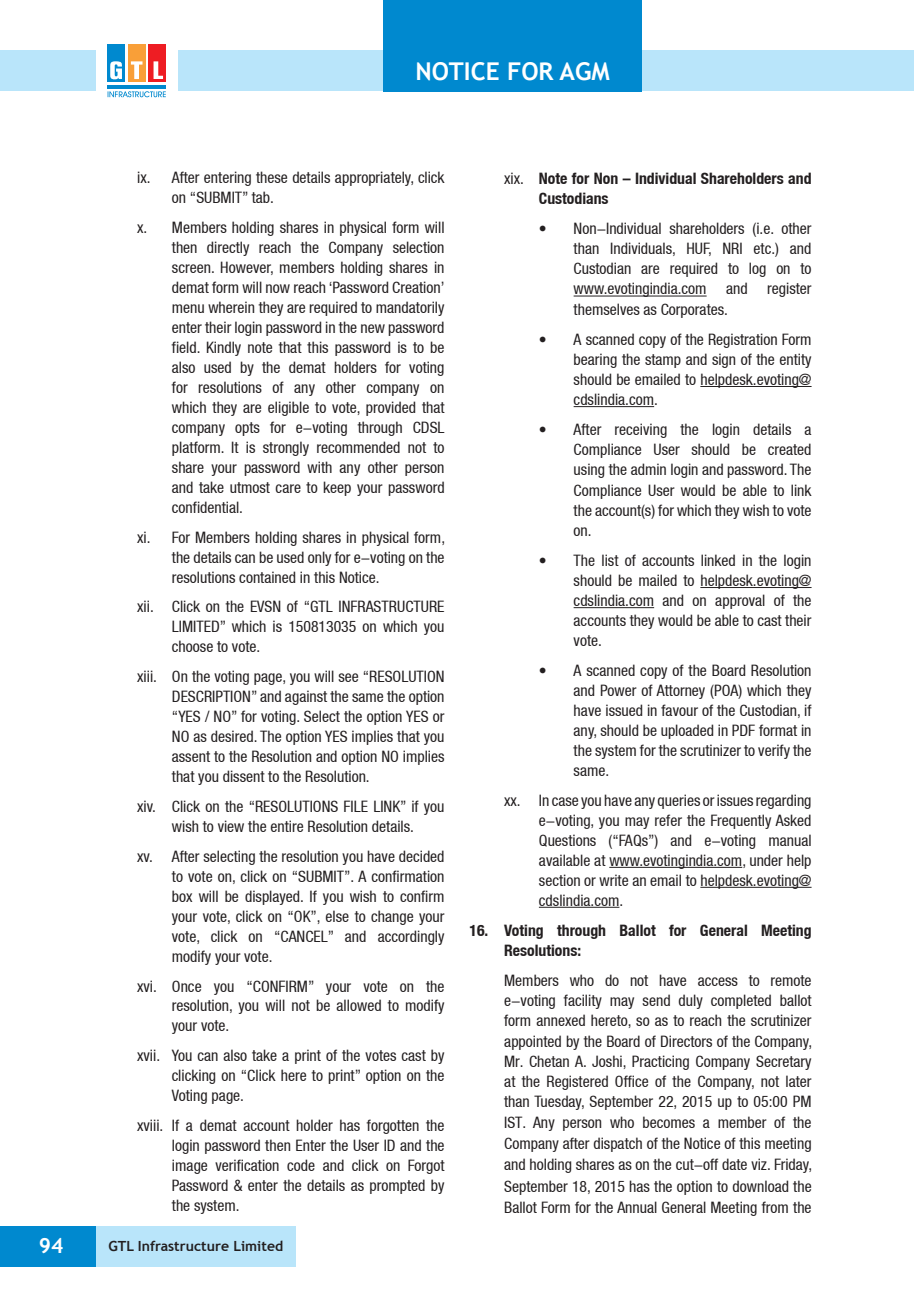
<style>
.page{position:relative;width:914px;height:1292px;background:#fff}
.page>*{position:absolute;margin:0;border:0;box-sizing:border-box;transform-origin:0 0}
.t1{font:700 24.5px "Trebuchet MS";color:#fff}
.t2{font:700 21px "Trebuchet MS";color:#fff}
.t3{font:condensed 15.75px/19.9px "Helvetica Neue LT";color:#231f20;text-align:justify}
.t4{font:700 condensed 15.75px/20.1px "Helvetica Neue LT";color:#231f20}
.t5{font:700 14px "Trebuchet MS";color:#231f20}
.s1{font-weight:400}
</style>
<div class="page">
<div style="left:94px;top:1226px;width:202px;height:40px;background:#b9e5fa"></div>
<div style="left:0;top:1226px;width:96px;height:40px;background:#0089cf"></div>
<div style="left:178px;top:51px;width:736px;height:40px;background:#b9e5fa"></div>
<div style="left:383px;top:0;width:258px;height:92px;background:#0089cf"></div>
<div style="left:0;top:51px;width:96px;height:40px;background:#b9e5fa"></div>
<hr style="left:107px;top:85px;width:59px;height:3px;background:#0089cf">
<div style="left:107px;top:44px;width:18px;height:38px;background:#0089cf"></div>
<div style="left:128px;top:44px;width:17px;height:38px;background:#f99f38"></div>
<div style="left:148px;top:44px;width:18px;height:38px;background:#ee1d23"></div>
<svg style="left:153px;top:61px;width:10px;height:18px"></svg>
<svg style="left:131px;top:61px;width:11px;height:18px"></svg>
<svg style="left:110px;top:61px;width:12px;height:19px"></svg>
<svg style="left:108px;top:91px;width:58px;height:6px"></svg>
<hr style="left:573px;top:296px;width:133px;height:1px;background:#231f20">
<hr style="left:700px;top:386px;width:111px;height:1px;background:#231f20">
<hr style="left:573px;top:406px;width:81px;height:1px;background:#231f20">
<hr style="left:700px;top:587px;width:111px;height:1px;background:#231f20">
<hr style="left:573px;top:607px;width:81px;height:1px;background:#231f20">
<hr style="left:609px;top:867px;width:133px;height:1px;background:#231f20">
<hr style="left:700px;top:887px;width:111px;height:1px;background:#231f20">
<hr style="left:539px;top:907px;width:80px;height:1px;background:#231f20">
<h1 class="t1" style="left:415px;top:55px;width:196px">NOTICE FOR AGM</h1>
<p class="t3" style="left:172px;top:168px;width:274px;text-indent:-35px">ix. After entering these details appropriately, click on “SUBMIT” tab.</p>
<p class="t3" style="left:172px;top:218px;width:274px;text-indent:-35px">x. Members holding shares in physical form will then directly reach the Company selection screen. However, members holding shares in demat form will now reach ‘Password Creation’ menu wherein they are required to mandatorily enter their login password in the new password field. Kindly note that this password is to be also used by the demat holders for voting for resolutions of any other company on which they are eligible to vote, provided that company opts for e-voting through CDSL platform. It is strongly recommended not to share your password with any other person and take utmost care to keep your password confidential.</p>
<p class="t3" style="left:172px;top:527px;width:275px;text-indent:-35px">xi. For Members holding shares in physical form, the details can be used only for e-voting on the resolutions contained in this Notice.</p>
<p class="t3" style="left:172px;top:597px;width:274px;text-indent:-35px">xii. Click on the EVSN of “GTL INFRASTRUCTURE LIMITED” which is 150813035 on which you choose to vote.</p>
<p class="t3" style="left:172px;top:666px;width:274px;text-indent:-35px">xiii. On the voting page, you will see “RESOLUTION DESCRIPTION” and against the same the option “YES / NO” for voting. Select the option YES or NO as desired. The option YES implies that you assent to the Resolution and option NO implies that you dissent to the Resolution.</p>
<p class="t3" style="left:137px;top:796px;width:309px;text-align:center">xiv. Click on the “RESOLUTIONS FILE LINK” if you wish to view the entire Resolution details.</p>
<p class="t3" style="left:172px;top:846px;width:274px;text-indent:-35px">xv. After selecting the resolution you have decided to vote on, click on “SUBMIT”. A confirmation box will be displayed. If you wish to confirm your vote, click on “OK”, else to change your vote, click on “CANCEL” and accordingly modify your vote.</p>
<p class="t3" style="left:172px;top:975px;width:274px;text-indent:-35px">xvi. Once you “CONFIRM” your vote on the resolution, you will not be allowed to modify your vote.</p>
<p class="t3" style="left:172px;top:1045px;width:274px;text-indent:-35px">xvii. You can also take a print of the votes cast by clicking on “Click here to print” option on the Voting page.</p>
<p class="t3" style="left:172px;top:1115px;width:274px;text-indent:-35px">xviii. If a demat account holder has forgotten the login password then Enter the User ID and the image verification code and click on Forgot Password &amp; enter the details as prompted by the system.</p>
<p class="t2" style="left:39px;top:1232px;width:26px">94</p>
<p class="t5" style="left:108px;top:1237px;width:176px">GTL Infrastructure Limited</p>
<p class="t4" style="left:539px;top:168px;width:274px;text-indent:-35px"><span class="s1">xix.</span> Note for Non – Individual Shareholders and<br>Custodians</p>
<p class="t3" style="left:573px;top:218px;width:239px;text-indent:-35px">• Non-Individual shareholders (i.e. other than Individuals, HUF, NRI etc.) and Custodian are required to log on to www.evotingindia.com and register themselves as Corporates.</p>
<p class="t3" style="left:573px;top:329px;width:239px;text-indent:-35px">• A scanned copy of the Registration Form bearing the stamp and sign of the entity should be emailed to helpdesk.evoting@ cdslindia.com.</p>
<p class="t3" style="left:573px;top:419px;width:239px;text-indent:-35px">• After receiving the login details a Compliance User should be created using the admin login and password. The Compliance User would be able to link the account(s) for which they wish to vote on.</p>
<p class="t3" style="left:573px;top:550px;width:239px;text-indent:-35px">• The list of accounts linked in the login should be mailed to helpdesk.evoting@ cdslindia.com and on approval of the accounts they would be able to cast their vote.</p>
<p class="t3" style="left:573px;top:660px;width:239px;text-indent:-35px">• A scanned copy of the Board Resolution and Power of Attorney (POA) which they have issued in favour of the Custodian, if any, should be uploaded in PDF format in the system for the scrutinizer to verify the same.</p>
<p class="t3" style="left:539px;top:790px;width:274px;text-indent:-35px">xx. In case you have any queries or issues regarding e-voting, you may refer the Frequently Asked Questions (“FAQs”) and e-voting manual available at www.evotingindia.com, under help section or write an email to helpdesk.evoting@ cdslindia.com.</p>
<p class="t4" style="left:504px;top:920px;width:309px;text-indent:-35px">16. Voting through Ballot for General Meeting<br>Resolutions:</p>
<p class="t3" style="left:504px;top:970px;width:309px;line-height:20.7px">Members who do not have access to remote e-voting facility may send duly completed ballot form annexed hereto, so as to reach the scrutinizer appointed by the Board of Directors of the Company, Mr. Chetan A. Joshi, Practicing Company Secretary at the Registered Office of the Company, not later than Tuesday, September 22, 2015 up to 05:00 PM IST. Any person who becomes a member of the Company after dispatch of the Notice of this meeting and holding shares as on the cut-off date viz. Friday, September 18, 2015 has the option to download the Ballot Form for the Annual General Meeting from the</p>
</div>
